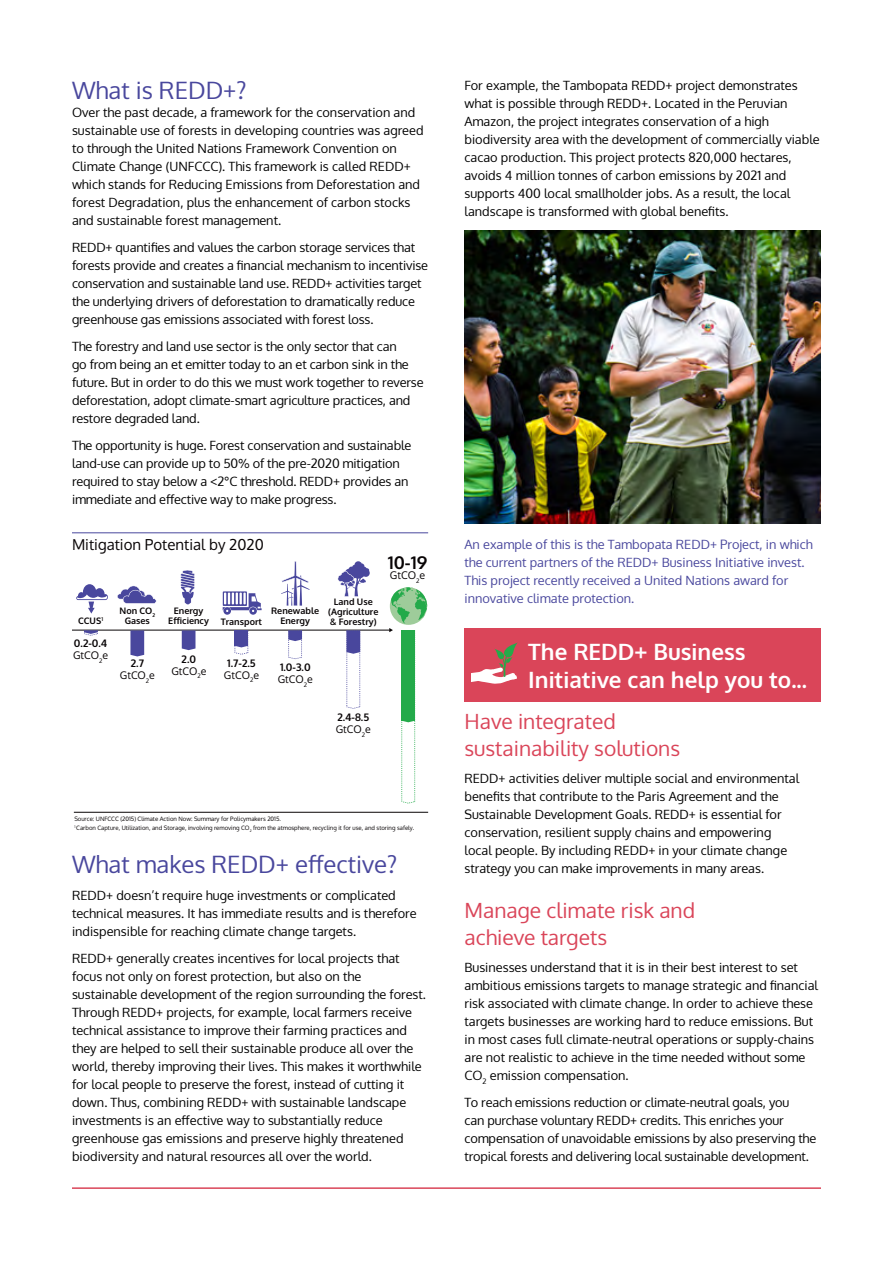
<style>
.page{position:relative;width:893px;height:1263px;background:#fff}
.page>*{position:absolute;margin:0;border:0;box-sizing:border-box;transform-origin:0 0}
.t1{font:24px "Oxygen";color:#49479d}
.t2{font:700 22.5px/28.5px "Oxygen";color:#fff}
.t3{font:21px/27px "Oxygen";color:#da4559}
.t4{font:700 17.7px "Oxygen";color:#080405}
.t5{font:15px "Oxygen";color:#080405}
.t6{font:12.75px/18px "Oxygen";color:#000}
.t7{font:12.75px/18px "Oxygen";color:#49479d}
.t8{font:10.65px "Oxygen";color:#080405}
.t9{font:700 10.5px/12px "Oxygen";color:#080405}
.t10{font:10.5px/12px "Oxygen";color:#080405;text-align:center}
.t11{font:700 9px/10.5px "Oxygen";color:#080405;text-align:center}
.t12{font:6px/8.9px "Oxygen";color:#080405}
.s1{font-weight:400}
.s2{font-weight:700}
</style>
<div class="page">
<div style="left:464px;top:628px;width:357px;height:73px;background:#da4559"></div>
<svg style="left:471px;top:642px;width:47px;height:42px"></svg>
<hr style="left:72px;top:1187px;width:749px;height:2px;background:#da4559">
<hr style="left:72px;top:630px;width:318px;height:1px;background:#080405">
<hr style="left:72px;top:532px;width:356px;height:1px;background:#49479d">
<svg style="left:223px;top:591px;width:39px;height:24px"></svg>
<svg style="left:84px;top:630px;width:14px;height:6px"></svg>
<svg style="left:76px;top:584px;width:32px;height:30px"></svg>
<svg style="left:130px;top:630px;width:14px;height:26px"></svg>
<svg style="left:182px;top:630px;width:13px;height:20px"></svg>
<svg style="left:117px;top:586px;width:39px;height:18px"></svg>
<svg style="left:288px;top:630px;width:14px;height:29px"></svg>
<svg style="left:389px;top:587px;width:38px;height:216px"></svg>
<svg style="left:346px;top:630px;width:14px;height:79px"></svg>
<hr style="left:74px;top:812px;width:354px;height:1px;background:#080405">
<svg style="left:235px;top:630px;width:13px;height:24px"></svg>
<svg style="left:180px;top:570px;width:15px;height:34px"></svg>
<svg style="left:338px;top:561px;width:32px;height:36px"></svg>
<svg style="left:281px;top:561px;width:29px;height:45px"></svg>
<img style="left:464px;top:230px;width:357px;height:293px">
<h1 class="t1" style="left:72px;top:74px;width:176px">What is REDD+?</h1>
<p class="t6" style="left:72px;top:103px;width:353px">Over the past decade, a framework for the conservation and sustainable use of forests in developing countries was agreed to through the United Nations Framework Convention on Climate Change (UNFCCC). This framework is called REDD+ which stands for Reducing Emissions from Deforestation and forest Degradation, plus the enhancement of carbon stocks and sustainable forest management.</p>
<p class="t6" style="left:72px;top:238px;width:358px">REDD+ quantifies and values the carbon storage services that forests provide and creates a financial mechanism to incentivise conservation and sustainable land use. REDD+ activities target the underlying drivers of deforestation to dramatically reduce greenhouse gas emissions associated with forest loss.</p>
<p class="t6" style="left:72px;top:337px;width:353px">The forestry and land use sector is the only sector that can<br>go from being an et emitter today to an et carbon sink in the future. But in order to do this we must work together to reverse deforestation, adopt climate-smart agriculture practices, and restore degraded land.</p>
<p class="t6" style="left:72px;top:437px;width:341px">The opportunity is huge. Forest conservation and sustainable land-use can provide up to 50% of the pre-2020 mitigation required to stay below a &lt;2°C threshold. REDD+ provides an immediate and effective way to make progress.</p>
<p class="t5" style="left:72px;top:534px;width:193px">Mitigation Potential by 2020</p>
<p class="t11" style="left:78px;top:616px;width:26px">CCUS<sup>1</sup></p>
<p class="t11" style="left:271px;top:606px;width:50px">Renewable<br>Energy</p>
<p class="t9" style="left:278px;top:662px;width:37px">1.0-3.0<br><span class="s1">GtCO</span><sub>2</sub><span class="s1">e</span></p>
<p class="t11" style="left:119px;top:606px;width:37px">Non CO<sub>2<br></sub>Gases</p>
<p class="t10" style="left:120px;top:658px;width:37px"><span class="s2">2.7<br></span>GtCO<sub>2</sub>e</p>
<p class="t11" style="left:168px;top:606px;width:42px">Energy<br>Efficiency</p>
<p class="t10" style="left:171px;top:653px;width:37px"><span class="s2">2.0<br></span>GtCO<sub>2</sub>e</p>
<p class="t11" style="left:221px;top:616px;width:43px">Transport</p>
<p class="t9" style="left:224px;top:657px;width:37px;text-align:center">1.7-2.5<br><span class="s1">GtCO</span><sub>2</sub><span class="s1">e</span></p>
<p class="t9" style="left:73px;top:638px;width:37px">0.2-0.4<br><span class="s1">GtCO</span><sub>2</sub><span class="s1">e</span></p>
<p class="t11" style="left:328px;top:597px;width:52px;line-height:9.8px">Land Use (Agriculture &amp; Forestry)</p>
<h3 class="t4" style="left:388px;top:551px;width:41px">10-19</h3>
<p class="t8" style="left:390px;top:568px;width:37px">GtCO<sub>2</sub>e</p>
<p class="t9" style="left:336px;top:712px;width:37px">2.4-8.5<br><span class="s1">GtCO</span><sub>2</sub><span class="s1">e</span></p>
<p class="t12" style="left:74px;top:814px;width:342px">Source: UNFCCC (2015) Climate Action Now: Summary for Policymakers 2015.<br><sup>1</sup> Carbon Capture, Utilization, and Storage, involving removing CO<sub>2</sub> from the atmosphere, recycling it for use, and storing safely.</p>
<h1 class="t1" style="left:72px;top:848px;width:327px">What makes REDD+ effective?</h1>
<p class="t6" style="left:72px;top:886px;width:346px">REDD+ doesn’t require huge investments or complicated technical measures. It has immediate results and is therefore indispensible for reaching climate change targets.</p>
<p class="t6" style="left:72px;top:949px;width:356px">REDD+ generally creates incentives for local projects that focus not only on forest protection, but also on the sustainable development of the region surrounding the forest.<br>Through REDD+ projects, for example, local farmers receive technical assistance to improve their farming practices and they are helped to sell their sustainable produce all over the world, thereby improving their lives. This makes it worthwhile for local people to preserve the forest, instead of cutting it down. Thus, combining REDD+ with sustainable landscape investments is an effective way to substantially reduce greenhouse gas emissions and preserve highly threatened biodiversity and natural resources all over the world.</p>
<p class="t6" style="left:464px;top:76px;width:357px">For example, the Tambopata REDD+ project demonstrates what is possible through REDD+. Located in the Peruvian Amazon, the project integrates conservation of a high biodiversity area with the development of commercially viable cacao production. This project protects 820,000 hectares, avoids 4 million tonnes of carbon emissions by 2021 and supports 400 local smallholder jobs. As a result, the local landscape is transformed with global benefits.</p>
<p class="t7" style="left:464px;top:535px;width:350px">An example of this is the Tambopata REDD+ Project, in which the current partners of the REDD+ Business Initiative invest.<br>This project recently received a United Nations award for innovative climate protection.</p>
<h2 class="t2" style="left:528px;top:638px;width:280px">The REDD+ Business<br>Initiative can help you to...</h2>
<h3 class="t3" style="left:464px;top:708px;width:217px">Have integrated sustainability solutions</h3>
<p class="t6" style="left:464px;top:769px;width:336px">REDD+ activities deliver multiple social and environmental benefits that contribute to the Paris Agreement and the Sustainable Development Goals. REDD+ is essential for conservation, resilient supply chains and empowering local people. By including REDD+ in your climate change strategy you can make improvements in many areas.</p>
<h3 class="t3" style="left:464px;top:897px;width:232px">Manage climate risk and achieve targets</h3>
<p class="t6" style="left:464px;top:958px;width:355px">Businesses understand that it is in their best interest to set ambitious emissions targets to manage strategic and financial risk associated with climate change. In order to achieve these targets businesses are working hard to reduce emissions. But in most cases full climate-neutral operations or supply-chains are not realistic to achieve in the time needed without some CO<sub>2</sub> emission compensation.</p>
<p class="t6" style="left:464px;top:1093px;width:353px">To reach emissions reduction or climate-neutral goals, you<br>can purchase voluntary REDD+ credits. This enriches your compensation of unavoidable emissions by also preserving the tropical forests and delivering local sustainable development.</p>
</div>
